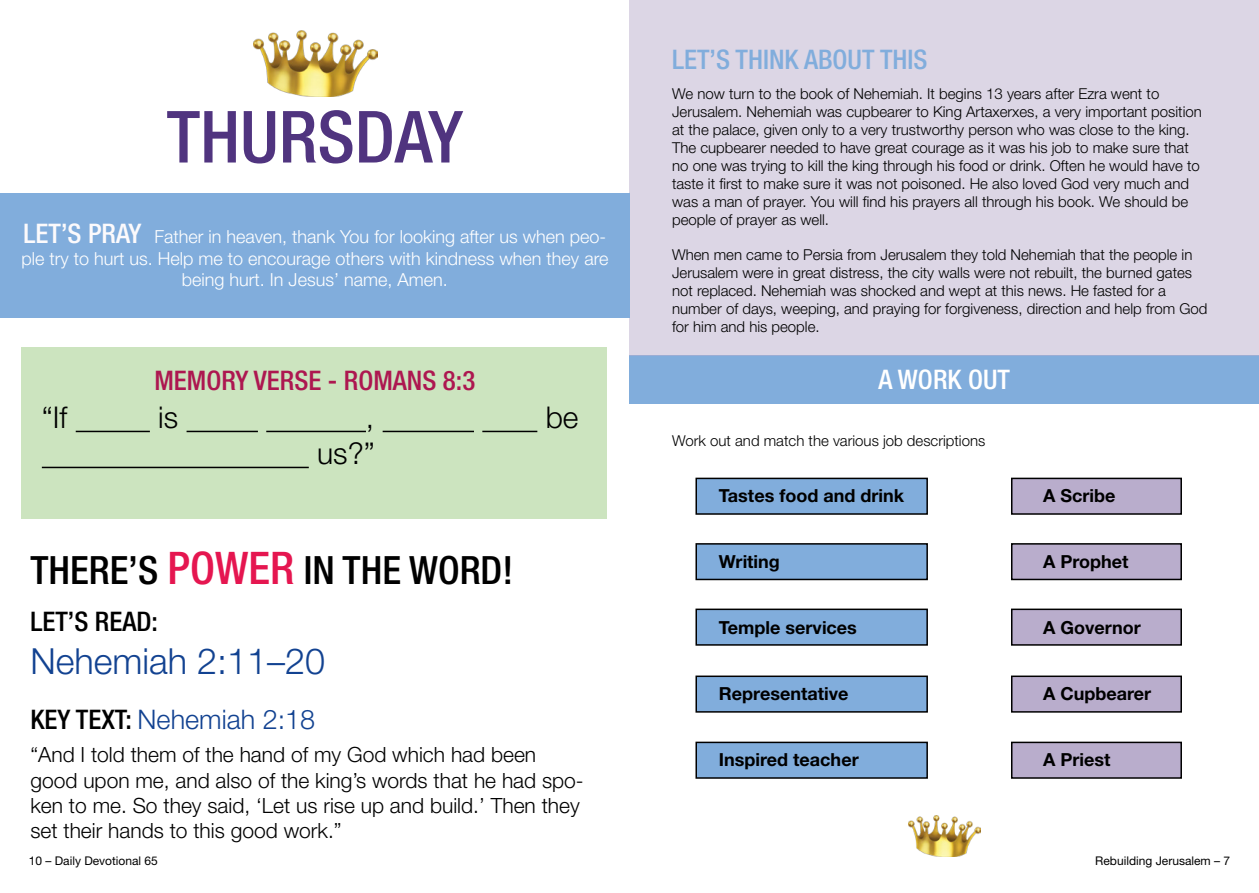
<style>
.page{position:relative;width:1259px;height:893px;background:#fff}
.page>*{position:absolute;margin:0;border:0;box-sizing:border-box;transform-origin:0 0}
.t1{font:500 condensed 72px "Helvetica Neue LT Pro";color:#50347f}
.t2{font:500 condensed 39px "Helvetica Neue LT Pro";color:#000}
.t3{font:300 36px "Helvetica Neue LT Pro";color:#124291}
.t4{font:300 30px "Helvetica Neue LT Pro";color:#000}
.t5{font:500 condensed 27px "Helvetica Neue LT Pro";color:#ad1750}
.t6{font:300 27px "Helvetica Neue LT Pro";color:#124291}
.t7{font:500 condensed 27px "Helvetica Neue LT Pro";color:#81addc}
.t8{font:500 condensed 27px "Helvetica Neue LT Pro";color:#000}
.t9{font:500 condensed 27px "Helvetica Neue LT Pro";color:#fff}
.t10{font:300 21px/25.2px "Helvetica Neue LT Pro";color:#000}
.t11{font:300 18px/21.6px "Helvetica Neue LT Pro";color:#fff;text-align:center}
.t12{font:700 18px "Helvetica Neue LT Pro";color:#000}
.t13{font:300 15px/18px "Helvetica Neue LT Pro";color:#000}
.t14{font:12px "Helvetica Neue LT Pro";color:#000}
.s1{font-weight:500;font-stretch:condensed;font-size:27px;color:#fcfafc}
.s2{font-size:45px;color:#e51650}
.s3{font-weight:500;font-stretch:condensed;color:#000}
</style>
<div class="page">
<img style="left:908px;top:815px;width:72px;height:41px">
<div style="left:629px;top:356px;width:630px;height:48px;background:#81addc"></div>
<div style="left:629px;top:0;width:630px;height:356px;background:#dcd6e5"></div>
<div style="left:696px;top:478px;width:231px;height:36px;background:#81addc"></div>
<div style="left:695px;top:478px;width:233px;height:37px;border:2px solid #000"></div>
<div style="left:1011px;top:478px;width:170px;height:36px;background:#b9adcc"></div>
<div style="left:1011px;top:478px;width:171px;height:37px;border:2px solid #000"></div>
<div style="left:696px;top:544px;width:231px;height:35px;background:#81addc"></div>
<div style="left:695px;top:543px;width:233px;height:37px;border:2px solid #000"></div>
<div style="left:1011px;top:544px;width:170px;height:35px;background:#b9adcc"></div>
<div style="left:1011px;top:543px;width:171px;height:37px;border:2px solid #000"></div>
<div style="left:696px;top:609px;width:231px;height:36px;background:#81addc"></div>
<div style="left:695px;top:609px;width:233px;height:37px;border:2px solid #000"></div>
<div style="left:1011px;top:609px;width:170px;height:36px;background:#b9adcc"></div>
<div style="left:1011px;top:609px;width:171px;height:37px;border:2px solid #000"></div>
<div style="left:696px;top:676px;width:231px;height:36px;background:#81addc"></div>
<div style="left:695px;top:675px;width:233px;height:38px;border:2px solid #000"></div>
<div style="left:1011px;top:676px;width:170px;height:36px;background:#b9adcc"></div>
<div style="left:1011px;top:675px;width:171px;height:38px;border:2px solid #000"></div>
<div style="left:696px;top:742px;width:231px;height:36px;background:#81addc"></div>
<div style="left:695px;top:742px;width:233px;height:37px;border:2px solid #000"></div>
<div style="left:1011px;top:742px;width:170px;height:36px;background:#b9adcc"></div>
<div style="left:1011px;top:742px;width:171px;height:37px;border:2px solid #000"></div>
<div style="left:21px;top:347px;width:586px;height:171px;background:#cce4bf"></div>
<img style="left:253px;top:31px;width:125px;height:65px">
<div style="left:0;top:193px;width:629px;height:124px;background:#81addc"></div>
<hr style="left:76px;top:431px;width:74px;height:1px;background:#000">
<hr style="left:187px;top:431px;width:71px;height:1px;background:#000">
<hr style="left:266px;top:431px;width:100px;height:1px;background:#000">
<hr style="left:383px;top:431px;width:91px;height:1px;background:#000">
<hr style="left:482px;top:431px;width:55px;height:1px;background:#000">
<hr style="left:42px;top:467px;width:267px;height:1px;background:#000">
<p class="t1" style="left:167px;top:94px;width:298px">THURSDAY</p>
<p class="t11" style="left:21px;top:226px;width:588px"><span class="s1">LET’S PRAY</span> Father in heaven, thank You for looking after us when peo&shy;ple try to hurt us. Help me to encourage others with kindness when they are being hurt. In Jesus’ name, Amen.</p>
<p class="t5" style="left:154px;top:364px;width:322px">MEMORY VERSE - ROMANS 8:3</p>
<p class="t4" style="left:42px;top:399px;width:27px">“If</p>
<p class="t4" style="left:158px;top:399px;width:21px">is</p>
<p class="t4" style="left:366px;top:399px;width:10px">,</p>
<p class="t4" style="left:317px;top:435px;width:59px">us?”</p>
<p class="t2" style="left:30px;top:547px;width:484px">THERE’S <span class="s2">POWER</span> IN THE WORD!</p>
<p class="t8" style="left:30px;top:606px;width:129px">LET’S READ:</p>
<p class="t3" style="left:30px;top:640px;width:296px">Nehemiah 2:11–20</p>
<p class="t4" style="left:546px;top:399px;width:34px">be</p>
<p class="t6" style="left:30px;top:703px;width:286px"><span class="s3">KEY TEXT:</span> Nehemiah 2:18</p>
<p class="t10" style="left:30px;top:742px;width:555px">“And I told them of the hand of my God which had been good upon me, and also of the king’s words that he had spo&shy;ken to me. So they said, ‘Let us rise up and build.’ Then they set their hands to this good work.”</p>
<p class="t14" style="left:29px;top:853px;width:131px">10 – Daily Devotional 65</p>
<p class="t7" style="left:672px;top:44px;width:257px">LET’S THINK ABOUT THIS</p>
<p class="t13" style="left:672px;top:84px;width:531px">We now turn to the book of Nehemiah. It begins 13 years after Ezra went to Jerusalem. Nehemiah was cupbearer to King Artaxerxes, a very important position at the palace, given only to a very trustworthy person who was close to the king.<br>The cupbearer needed to have great courage as it was his job to make sure that no one was trying to kill the king through his food or drink. Often he would have to taste it first to make sure it was not poisoned. He also loved God very much and was a man of prayer. You will find his prayers all through his book. We should be people of prayer as well.</p>
<p class="t13" style="left:672px;top:245px;width:537px">When men came to Persia from Jerusalem they told Nehemiah that the people in Jerusalem were in great distress, the city walls were not rebuilt, the burned gates not replaced. Nehemiah was shocked and wept at this news. He fasted for a number of days, weeping, and praying for forgiveness, direction and help from God for him and his people.</p>
<p class="t9" style="left:878px;top:364px;width:133px">A WORK OUT</p>
<p class="t13" style="left:672px;top:432px;width:315px">Work out and match the various job descriptions</p>
<p class="t12" style="left:719px;top:484px;width:186px">Tastes food and drink</p>
<p class="t12" style="left:1043px;top:484px;width:74px">A Scribe</p>
<p class="t12" style="left:719px;top:550px;width:62px">Writing</p>
<p class="t12" style="left:1043px;top:550px;width:87px">A Prophet</p>
<p class="t12" style="left:719px;top:616px;width:139px">Temple services</p>
<p class="t12" style="left:1043px;top:616px;width:99px">A Governor</p>
<p class="t12" style="left:719px;top:682px;width:131px">Representative</p>
<p class="t12" style="left:1043px;top:682px;width:110px">A Cupbearer</p>
<p class="t12" style="left:719px;top:748px;width:141px">Inspired teacher</p>
<p class="t12" style="left:1043px;top:748px;width:69px">A Priest</p>
<p class="t14" style="left:1095px;top:853px;width:136px">Rebuilding Jerusalem – 7</p>
</div>
